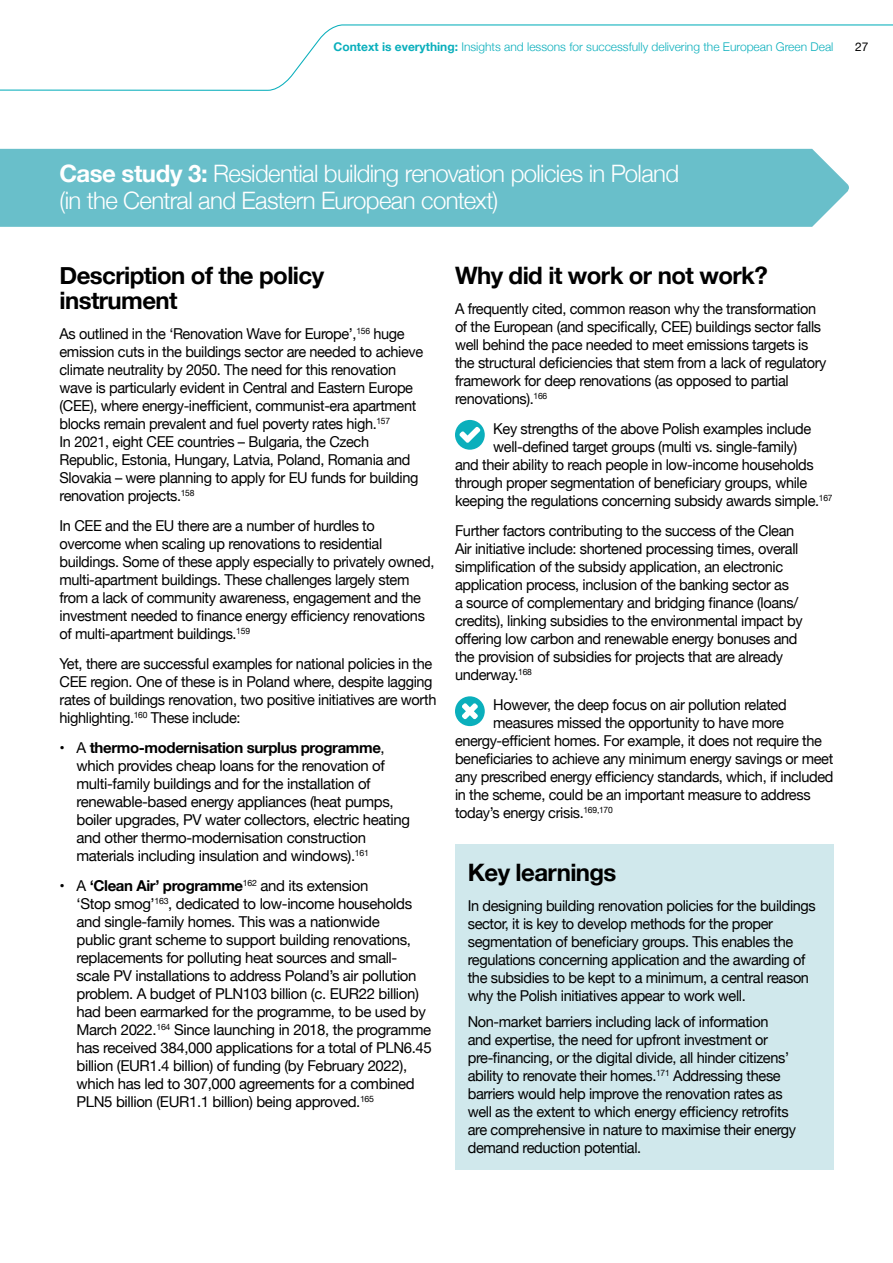
<style>
.page{position:relative;width:893px;height:1263px;background:#fff}
.page>*{position:absolute;margin:0;border:0;box-sizing:border-box;transform-origin:0 0}
.t1{font:300 24px/27px "Helvetica Neue";letter-spacing:-.025em;color:#fff}
.t2{font:700 24px/25.5px "Helvetica Neue";letter-spacing:-.025em;color:#000}
.t3{font:15px/18px "Helvetica Neue";letter-spacing:-.025em;color:#000}
.t4{font:300 12px "Helvetica Neue";color:#0aafbc}
.t5{font:12px "Helvetica Neue";color:#000}
.s1{font-weight:700}
</style>
<div class="page">
<svg style="left:0;top:24px;width:893px;height:67px"></svg>
<div style="left:455px;top:845px;width:378px;height:54px;background:#d0e8ec"></div>
<div style="left:455px;top:884px;width:378px;height:133px;background:#d0e8ec"></div>
<div style="left:455px;top:1000px;width:378px;height:169px;background:#d0e8ec"></div>
<div style="left:0;top:149px;width:849px;height:78px;background:#69bfca"></div>
<div style="left:455px;top:420px;width:30px;height:30px;background:#0aafbc;border-radius:50%"></div>
<svg style="left:459px;top:427px;width:21px;height:16px"></svg>
<div style="left:455px;top:696px;width:30px;height:30px;background:#0aafbc;border-radius:50%"></div>
<svg style="left:462px;top:703px;width:16px;height:16px"></svg>
<p class="t4" style="left:334px;top:37px;width:501px"><span class="s1">Context is everything:</span> Insights and lessons for successfully delivering the European Green Deal</p>
<p class="t5" style="left:855px;top:38px;width:15px">27</p>
<h1 class="t1" style="left:60px;top:158px;width:621px"><span class="s1">Case study 3:</span> Residential building renovation policies in Poland (in the Central and Eastern European context)</h1>
<h1 class="t2" style="left:60px;top:263px;width:266px">Description of the policy instrument</h1>
<p class="t3" style="left:60px;top:326px;width:365px">As outlined in the ‘Renovation Wave for Europe’,<sup>156</sup> huge emission cuts in the buildings sector are needed to achieve climate neutrality by 2050. The need for this renovation wave is particularly evident in Central and Eastern Europe (CEE), where energy-inefficient, communist-era apartment blocks remain prevalent and fuel poverty rates high.<sup>157<br></sup>In 2021, eight CEE countries – Bulgaria, the Czech Republic, Estonia, Hungary, Latvia, Poland, Romania and Slovakia – were planning to apply for EU funds for building renovation projects.<sup>158</sup></p>
<p class="t3" style="left:60px;top:518px;width:376px">In CEE and the EU there are a number of hurdles to overcome when scaling up renovations to residential buildings. Some of these apply especially to privately owned, multi-apartment buildings. These challenges largely stem from a lack of community awareness, engagement and the investment needed to finance energy efficiency renovations of multi-apartment buildings.<sup>159</sup></p>
<p class="t3" style="left:60px;top:656px;width:378px">Yet, there are successful examples for national policies in the CEE region. One of these is in Poland where, despite lagging rates of buildings renovation, two positive initiatives are worth highlighting.<sup>160</sup> These include:</p>
<p class="t3" style="left:77px;top:740px;width:335px;text-indent:-17px">• A <span class="s1">thermo-modernisation surplus programme</span>, which provides cheap loans for the renovation of multi-family buildings and for the installation of renewable-based energy appliances (heat pumps, boiler upgrades, PV water collectors, electric heating and other thermo-modernisation construction materials including insulation and windows).<sup>161</sup></p>
<p class="t3" style="left:77px;top:878px;width:357px;text-indent:-17px">• A <span class="s1">‘Clean Air’ programme</span><sup>162</sup> and its extension<br>‘Stop smog’<sup>163</sup>, dedicated to low-income households and single-family homes. This was a nationwide<br>public grant scheme to support building renovations, replacements for polluting heat sources and small&shy;scale PV installations to address Poland’s air pollution problem. A budget of PLN103 billion (c. EUR22 billion) had been earmarked for the programme, to be used by March 2022.<sup>164</sup> Since launching in 2018, the programme has received 384,000 applications for a total of PLN6.45 billion (EUR1.4 billion) of funding (by February 2022), which has led to 307,000 agreements for a combined PLN5 billion (EUR1.1 billion) being approved.<sup>165</sup></p>
<h1 class="t2" style="left:455px;top:263px;width:314px">Why did it work or not work?</h1>
<p class="t3" style="left:455px;top:300px;width:373px">A frequently cited, common reason why the transformation of the European (and specifically, CEE) buildings sector falls well behind the pace needed to meet emissions targets is the structural deficiencies that stem from a lack of regulatory framework for deep renovations (as opposed to partial renovations).<sup>166</sup></p>
<p class="t3" style="left:493px;top:420px;width:319px">Key strengths of the above Polish examples include</p>
<p class="t3" style="left:493px;top:438px;width:305px">well-defined target groups (multi vs. single-family)</p>
<p class="t3" style="left:455px;top:456px;width:360px">and their ability to reach people in low-income households</p>
<p class="t3" style="left:455px;top:474px;width:354px">through proper segmentation of beneficiary groups, while</p>
<p class="t3" style="left:455px;top:492px;width:379px">keeping the regulations concerning subsidy awards simple.<sup>167</sup></p>
<p class="t3" style="left:455px;top:522px;width:349px">Further factors contributing to the success of the Clean Air initiative include: shortened processing times, overall simplification of the subsidy application, an electronic application process, inclusion of the banking sector as<br>a source of complementary and bridging finance (loans/ credits), linking subsidies to the environmental impact by offering low carbon and renewable energy bonuses and the provision of subsidies for projects that are already underway.<sup>168</sup></p>
<p class="t3" style="left:493px;top:696px;width:295px">However, the deep focus on air pollution related</p>
<p class="t3" style="left:493px;top:714px;width:292px">measures missed the opportunity to have more</p>
<p class="t3" style="left:455px;top:732px;width:368px">energy-efficient homes. For example, it does not require the</p>
<p class="t3" style="left:455px;top:750px;width:380px">beneficiaries to achieve any minimum energy savings or meet</p>
<p class="t3" style="left:455px;top:768px;width:380px">any prescribed energy efficiency standards, which, if included</p>
<p class="t3" style="left:455px;top:786px;width:357px">in the scheme, could be an important measure to address</p>
<p class="t3" style="left:455px;top:804px;width:159px">today’s energy crisis.<sup>169,170</sup></p>
<h1 class="t2" style="left:468px;top:860px;width:150px">Key learnings</h1>
<p class="t3" style="left:468px;top:897px;width:350px">In designing building renovation policies for the buildings sector, it is key to develop methods for the proper segmentation of beneficiary groups. This enables the regulations concerning application and the awarding of the subsidies to be kept to a minimum, a central reason why the Polish initiatives appear to work well.</p>
<p class="t3" style="left:468px;top:1014px;width:330px">Non-market barriers including lack of information<br>and expertise, the need for upfront investment or pre-financing, or the digital divide, all hinder citizens’ ability to renovate their homes.<sup>171</sup> Addressing these barriers would help improve the renovation rates as well as the extent to which energy efficiency retrofits are comprehensive in nature to maximise their energy demand reduction potential.</p>
</div>
